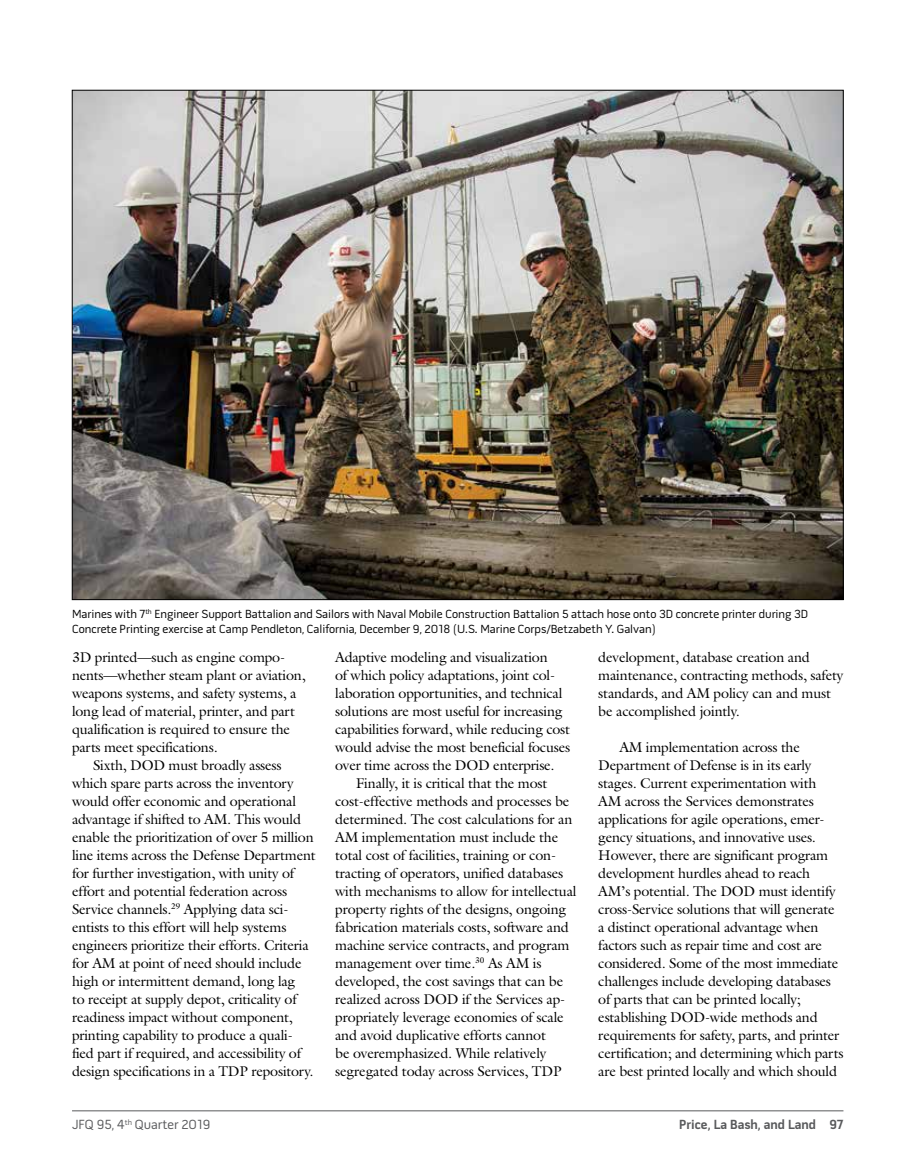
<style>
.page{position:relative;width:905px;height:1175px;background:#fff}
.page>*{position:absolute;margin:0;border:0;box-sizing:border-box;transform-origin:0 0}
.t1{font:14.25px/18px "Galliard Std";letter-spacing:-.015em;color:#000}
.t2{font:700 13.5px "Pill Gothic 600 mg";color:#58595b}
.t3{font:13.5px "Pill Gothic 600 mg";color:#58595b}
.t4{font:12px/15px "Pill Gothic 600 mg";color:#000}
</style>
<div class="page">
<hr style="left:72px;top:1110px;width:771px;height:1px;background:#58595b">
<img style="left:74px;top:92px;width:767px;height:506px">
<p class="t4" style="left:72px;top:607px;width:737px">Marines with 7<sup>th</sup> Engineer Support Battalion and Sailors with Naval Mobile Construction Battalion 5 attach hose onto 3D concrete printer during 3D<br>Concrete Printing exercise at Camp Pendleton, California, December 9, 2018 (U.S. Marine Corps/Betzabeth Y. Galvan)</p>
<p class="t1" style="left:72px;top:647px;width:215px">3D printed—such as engine compo-</p>
<p class="t1" style="left:72px;top:665px;width:235px">nents—whether steam plant or aviation,</p>
<p class="t1" style="left:72px;top:683px;width:226px">weapons systems, and safety systems, a</p>
<p class="t1" style="left:72px;top:701px;width:224px">long lead of material, printer, and part</p>
<p class="t1" style="left:72px;top:719px;width:219px">qualification is required to ensure the</p>
<p class="t1" style="left:72px;top:737px;width:147px">parts meet specifications.</p>
<p class="t1" style="left:93px;top:755px;width:190px">Sixth, DOD must broadly assess</p>
<p class="t1" style="left:72px;top:773px;width:223px">which spare parts across the inventory</p>
<p class="t1" style="left:72px;top:791px;width:225px">would offer economic and operational</p>
<p class="t1" style="left:72px;top:809px;width:230px">advantage if shifted to AM. This would</p>
<p class="t1" style="left:72px;top:827px;width:243px">enable the prioritization of over 5 million</p>
<p class="t1" style="left:72px;top:845px;width:245px">line items across the Defense Department</p>
<p class="t1" style="left:72px;top:863px;width:223px">for further investigation, with unity of</p>
<p class="t1" style="left:72px;top:881px;width:216px">effort and potential federation across</p>
<p class="t1" style="left:72px;top:899px;width:218px">Service channels.<sup>29</sup> Applying data sci-</p>
<p class="t1" style="left:72px;top:917px;width:216px">entists to this effort will help systems</p>
<p class="t1" style="left:72px;top:935px;width:238px">engineers prioritize their efforts. Criteria</p>
<p class="t1" style="left:72px;top:953px;width:231px">for AM at point of need should include</p>
<p class="t1" style="left:72px;top:971px;width:225px">high or intermittent demand, long lag</p>
<p class="t1" style="left:72px;top:989px;width:226px">to receipt at supply depot, criticality of</p>
<p class="t1" style="left:72px;top:1007px;width:222px">readiness impact without component,</p>
<p class="t1" style="left:72px;top:1025px;width:222px">printing capability to produce a quali-</p>
<p class="t1" style="left:72px;top:1043px;width:230px">fied part if required, and accessibility of</p>
<p class="t1" style="left:72px;top:1061px;width:243px">design specifications in a TDP repository.</p>
<p class="t1" style="left:335px;top:647px;width:214px">Adaptive modeling and visualization</p>
<p class="t1" style="left:335px;top:665px;width:221px">of which policy adaptations, joint col-</p>
<p class="t1" style="left:335px;top:683px;width:229px">laboration opportunities, and technical</p>
<p class="t1" style="left:335px;top:701px;width:229px">solutions are most useful for increasing</p>
<p class="t1" style="left:335px;top:719px;width:236px">capabilities forward, while reducing cost</p>
<p class="t1" style="left:335px;top:737px;width:236px">would advise the most beneficial focuses</p>
<p class="t1" style="left:335px;top:755px;width:221px">over time across the DOD enterprise.</p>
<p class="t1" style="left:356px;top:773px;width:193px">Finally, it is critical that the most</p>
<p class="t1" style="left:335px;top:791px;width:236px">cost-effective methods and processes be</p>
<p class="t1" style="left:335px;top:809px;width:239px">determined. The cost calculations for an</p>
<p class="t1" style="left:335px;top:827px;width:225px">AM implementation must include the</p>
<p class="t1" style="left:335px;top:845px;width:222px">total cost of facilities, training or con-</p>
<p class="t1" style="left:335px;top:863px;width:229px">tracting of operators, unified databases</p>
<p class="t1" style="left:335px;top:881px;width:243px">with mechanisms to allow for intellectual</p>
<p class="t1" style="left:335px;top:899px;width:233px">property rights of the designs, ongoing</p>
<p class="t1" style="left:335px;top:917px;width:235px">fabrication materials costs, software and</p>
<p class="t1" style="left:335px;top:935px;width:236px">machine service contracts, and program</p>
<p class="t1" style="left:335px;top:953px;width:208px">management over time.<sup>30</sup> As AM is</p>
<p class="t1" style="left:335px;top:971px;width:229px">developed, the cost savings that can be</p>
<p class="t1" style="left:335px;top:989px;width:232px">realized across DOD if the Services ap-</p>
<p class="t1" style="left:335px;top:1007px;width:230px">propriately leverage economies of scale</p>
<p class="t1" style="left:335px;top:1025px;width:212px">and avoid duplicative efforts cannot</p>
<p class="t1" style="left:335px;top:1043px;width:213px">be overemphasized. While relatively</p>
<p class="t1" style="left:335px;top:1061px;width:228px">segregated today across Services, TDP</p>
<p class="t1" style="left:598px;top:647px;width:247px">development, database creation and maintenance, contracting methods, safety standards, and AM policy can and must be accomplished jointly.</p>
<p class="t1" style="left:598px;top:737px;width:247px;text-indent:21px">AM implementation across the Department of Defense is in its early stages. Current experimentation with<br>AM across the Services demonstrates applications for agile operations, emer&shy;gency situations, and innovative uses.<br>However, there are significant program development hurdles ahead to reach AM’s potential. The DOD must identify cross-Service solutions that will generate a distinct operational advantage when factors such as repair time and cost are considered. Some of the most immediate challenges include developing databases of parts that can be printed locally; establishing DOD-wide methods and requirements for safety, parts, and printer certification; and determining which parts are best printed locally and which should</p>
<p class="t3" style="left:72px;top:1119px;width:140px">JFQ 95, 4<sup>th</sup> Quarter 2019</p>
<p class="t2" style="left:679px;top:1119px;width:166px">Price, La Bash, and Land 97</p>
</div>
